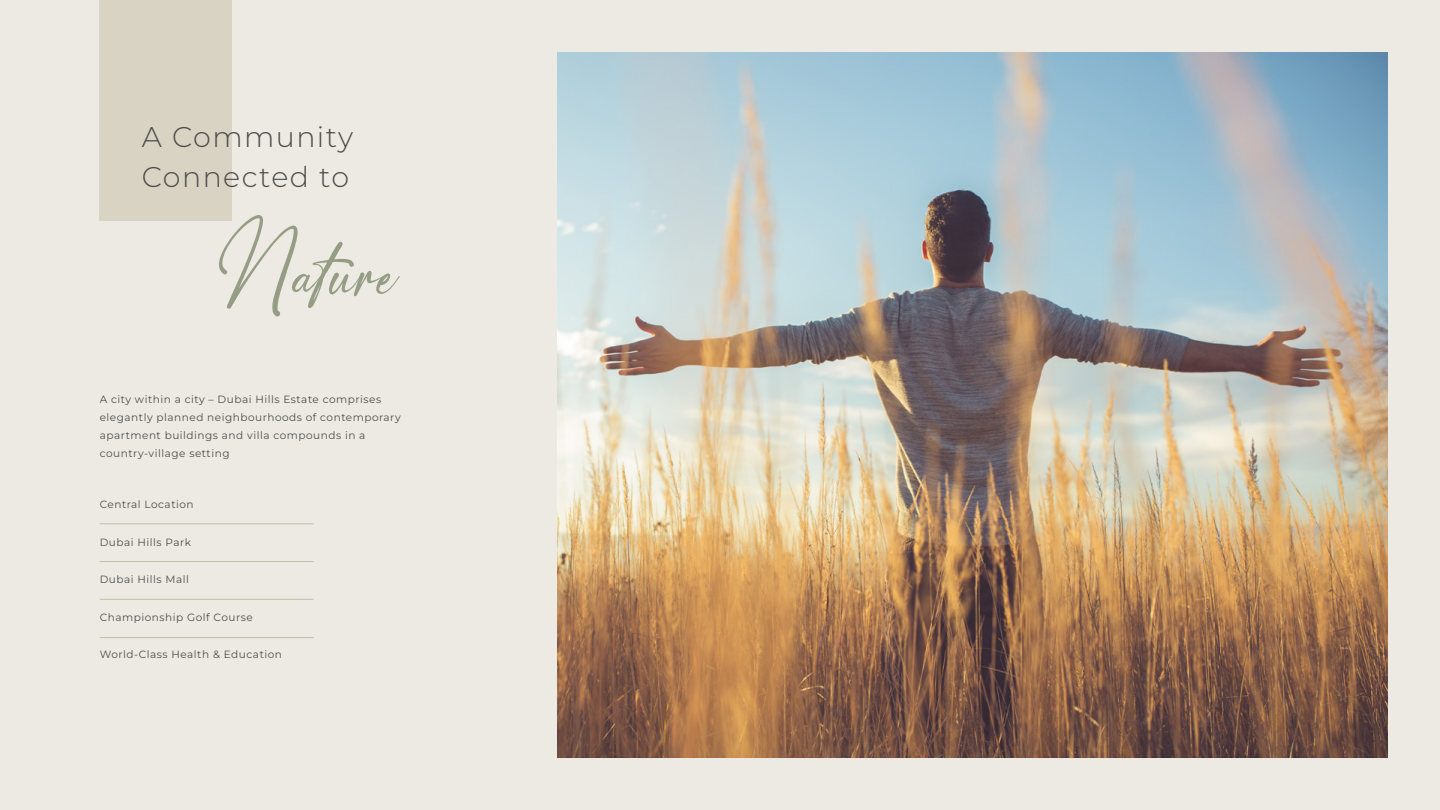
<style>
.page{position:relative;width:1440px;height:810px;background:#eceae2}
.page>*{position:absolute;margin:0;border:0;box-sizing:border-box;transform-origin:0 0}
.t1{font:700 150px "Besthany";color:#959e85}
.t2{font:300 28.5px/40.5px "Montserrat";letter-spacing:.05em;color:#4d4d4d}
.t3{font:10.5px/18px "Montserrat";letter-spacing:.05em;color:#4d4d4d}
</style>
<div class="page">
<div style="left:99px;top:1px;width:133px;height:220px;background:#d9d3c3"></div>
<img style="left:557px;top:52px;width:831px;height:706px">
<hr style="left:100px;top:524px;width:214px;height:1px;background:#c7bca5">
<hr style="left:100px;top:561px;width:214px;height:1px;background:#c7bca5">
<hr style="left:100px;top:599px;width:214px;height:1px;background:#c7bca5">
<hr style="left:100px;top:637px;width:214px;height:1px;background:#c7bca5">
<h2 class="t2" style="left:142px;top:115px;width:213px">A Community<br>Connected to</h2>
<h1 class="t1" style="left:218px;top:206px;width:182px">Nature</h1>
<p class="t3" style="left:100px;top:390px;width:303px">A city within a city – Dubai Hills Estate comprises elegantly planned neighbourhoods of contemporary apartment buildings and villa compounds in a country-village setting</p>
<p class="t3" style="left:100px;top:495px;width:95px">Central Location</p>
<p class="t3" style="left:100px;top:533px;width:93px">Dubai Hills Park</p>
<p class="t3" style="left:100px;top:570px;width:91px">Dubai Hills Mall</p>
<p class="t3" style="left:100px;top:608px;width:155px">Championship Golf Course</p>
<p class="t3" style="left:100px;top:645px;width:184px">World-Class Health &amp; Education</p>
</div>
